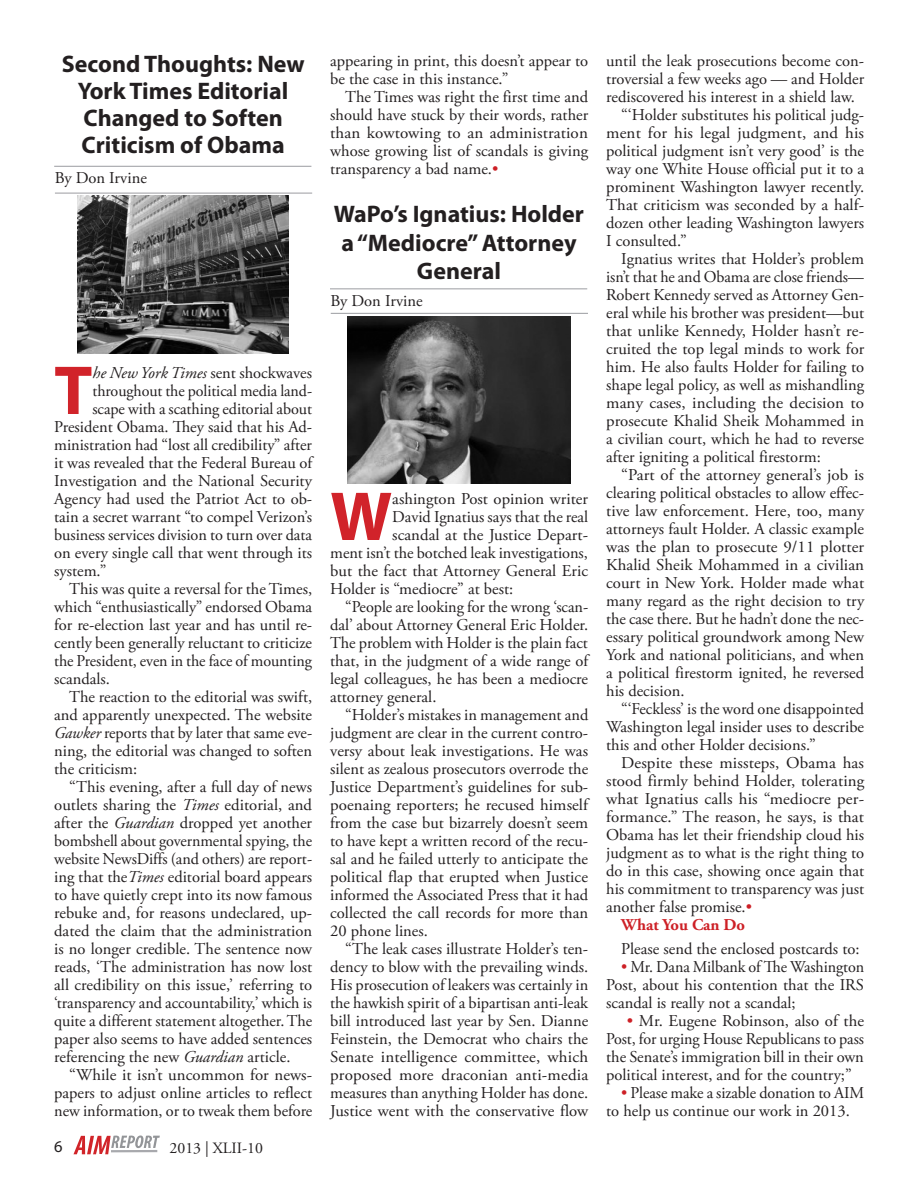
<style>
.page{position:relative;width:918px;height:1188px;background:#fff}
.page>*{position:absolute;margin:0;border:0;box-sizing:border-box;transform-origin:0 0}
.Body_First{font:700 69.9px "Myriad Pro";color:#d1232a}
.PullQuote_in_story{font:700 24px/27px "Myriad Pro";color:#231f20;text-align:center}
.Head_1{font:700 24px/28.5px "Myriad Pro";color:#231f20;text-align:center}
.PullQuote_in_story-2{font:16.5px/18px "Adobe Garamond Pro";color:#231f20;text-align:justify}
.Body_First-2{font:16.5px "Adobe Garamond Pro";color:#231f20}
.Subhead{font:16.5px/18px "Adobe Garamond Pro";color:#231f20;text-align:justify}
.Body_First-3{font:italic 16.5px "Adobe Garamond Pro";color:#231f20}
.continued_slug{font:16.5px "Adobe Garamond Pro";color:#231f20}
.PullQuote_in_story-3{font:700 16.5px "Adobe Garamond Pro";color:#cd2026}
.t1{font:16.5px "Myriad Pro";color:#231f20}
.t2{font:15.75px "Adobe Garamond Pro";color:#231f20}
.t3{font:15px "Adobe Garamond Pro";color:#231f20}
.s1{color:#cd2026}
.s2{font-style:normal}
.s3{font-style:italic}
</style>
<div class="page">
<svg style="left:74px;top:1135px;width:86px;height:19px"></svg>
<hr style="left:111px;top:1150px;width:46px;height:2px;background:#a8a9ad">
<img style="left:348px;top:317px;width:222px;height:166px">
<img style="left:77px;top:195px;width:212px;height:159px">
<hr style="left:54px;top:166px;width:257px;height:1px;background:#a6a7ab">
<hr style="left:55px;top:193px;width:257px;height:1px;background:#a6a7ab">
<hr style="left:330px;top:288px;width:257px;height:1px;background:#a6a7ab">
<hr style="left:331px;top:313px;width:257px;height:1px;background:#a6a7ab">
<p class="PullQuote_in_story" style="left:62px;top:50px;width:244px">Second Thoughts: New<br>York Times Editorial<br>Changed to Soften<br>Criticism of Obama</p>
<p class="continued_slug" style="left:55px;top:168px;width:94px">By Don Irvine</p>
<p class="PullQuote_in_story-2" style="left:330px;top:52px;width:260px">appearing in print, this doesn’t appear to be the case in this instance.”</p>
<p class="PullQuote_in_story-2" style="left:330px;top:88px;width:260px;text-indent:15px">The Times was right the first time and should have stuck by their words, rather than kowtowing to an administration whose growing list of scandals is giving transparency a bad name.<span class="s1">•</span></p>
<p class="Head_1" style="left:334px;top:199px;width:252px">WaPo’s Ignatius: Holder a “Mediocre” Attorney<br>General</p>
<p class="continued_slug" style="left:331px;top:290px;width:94px">By Don Irvine</p>
<p class="Body_First" style="left:54px;top:345px;width:40px">T</p>
<p class="Body_First-3" style="left:92px;top:363px;width:221px">he New York Times <span class="s2">sent shockwaves</span></p>
<p class="Body_First-2" style="left:92px;top:381px;width:221px">throughout the political media land-</p>
<p class="Body_First-2" style="left:92px;top:399px;width:221px">scape with a scathing editorial about</p>
<p class="Body_First-2" style="left:54px;top:417px;width:260px">President Obama. They said that his Ad-</p>
<p class="Body_First-2" style="left:54px;top:435px;width:259px">ministration had “lost all credibility” after</p>
<p class="Body_First-2" style="left:54px;top:453px;width:260px">it was revealed that the Federal Bureau of</p>
<p class="Body_First-2" style="left:54px;top:471px;width:259px">Investigation and the National Security</p>
<p class="Body_First-2" style="left:54px;top:489px;width:260px">Agency had used the Patriot Act to ob-</p>
<p class="Body_First-2" style="left:54px;top:507px;width:260px">tain a secret warrant “to compel Verizon’s</p>
<p class="Body_First-2" style="left:54px;top:525px;width:259px">business services division to turn over data</p>
<p class="Body_First-2" style="left:54px;top:543px;width:259px">on every single call that went through its</p>
<p class="Body_First-2" style="left:54px;top:561px;width:54px">system.”</p>
<p class="PullQuote_in_story-2" style="left:54px;top:580px;width:260px;text-indent:15px">This was quite a reversal for the Times, which “enthusiastically” endorsed Obama for re-election last year and has until re&shy;cently been generally reluctant to criticize the President, even in the face of mounting scandals.</p>
<p class="PullQuote_in_story-2" style="left:54px;top:688px;width:260px;text-indent:15px">The reaction to the editorial was swift, and apparently unexpected. The website <span class="s3">Gawker</span> reports that by later that same eve&shy;ning, the editorial was changed to soften the criticism:</p>
<p class="PullQuote_in_story-2" style="left:54px;top:778px;width:260px;text-indent:15px">“This evening, after a full day of news outlets sharing the <span class="s3">Times</span> editorial, and after the <span class="s3">Guardian</span> dropped yet another bombshell about governmental spying, the website NewsDiffs (and others) are report&shy;ing that the<span class="s3">Times</span> editorial board appears to have quietly crept into its now famous rebuke and, for reasons undeclared, up&shy;dated the claim that the administration is no longer credible. The sentence now reads, ‘The administration has now lost all credibility on this issue,’ referring to ‘transparency and accountability,’ which is quite a different statement altogether. The paper also seems to have added sentences referencing the new <span class="s3">Guardian</span> article.</p>
<p class="PullQuote_in_story-2" style="left:54px;top:1066px;width:260px;text-indent:15px">“While it isn’t uncommon for news&shy;papers to adjust online articles to reflect new information, or to tweak them before</p>
<p class="t2" style="left:170px;top:1138px;width:95px">2013 | XLII-10</p>
<p class="t1" style="left:54px;top:1136px;width:10px">6</p>
<p class="t3" style="left:170px;top:1138px;width:75px">June-B 2011</p>
<p class="Body_First" style="left:330px;top:471px;width:64px">W</p>
<p class="Body_First-2" style="left:392px;top:489px;width:197px">ashington Post opinion writer</p>
<p class="Body_First-2" style="left:392px;top:507px;width:197px">David Ignatius says that the real</p>
<p class="Body_First-2" style="left:392px;top:525px;width:197px">scandal at the Justice Depart-</p>
<p class="Body_First-2" style="left:330px;top:543px;width:259px">ment isn’t the botched leak investigations,</p>
<p class="Body_First-2" style="left:330px;top:561px;width:259px">but the fact that Attorney General Eric</p>
<p class="Body_First-2" style="left:330px;top:579px;width:185px">Holder is “mediocre” at best:</p>
<p class="PullQuote_in_story-2" style="left:330px;top:598px;width:260px;text-indent:15px">“People are looking for the wrong ‘scan&shy;dal’ about Attorney General Eric Holder.<br>The problem with Holder is the plain fact that, in the judgment of a wide range of legal colleagues, he has been a mediocre attorney general.</p>
<p class="PullQuote_in_story-2" style="left:330px;top:706px;width:260px;text-indent:15px">“Holder’s mistakes in management and judgment are clear in the current contro&shy;versy about leak investigations. He was silent as zealous prosecutors overrode the Justice Department’s guidelines for sub&shy;poenaing reporters; he recused himself from the case but bizarrely doesn’t seem to have kept a written record of the recu&shy;sal and he failed utterly to anticipate the political flap that erupted when Justice informed the Associated Press that it had collected the call records for more than 20 phone lines.</p>
<p class="PullQuote_in_story-2" style="left:330px;top:940px;width:260px;text-indent:15px">“The leak cases illustrate Holder’s ten&shy;dency to blow with the prevailing winds.<br>His prosecution of leakers was certainly in the hawkish spirit of a bipartisan anti-leak bill introduced last year by Sen. Dianne Feinstein, the Democrat who chairs the Senate intelligence committee, which proposed more draconian anti-media measures than anything Holder has done.<br>Justice went with the conservative flow</p>
<p class="PullQuote_in_story-2" style="left:606px;top:52px;width:260px">until the leak prosecutions become con&shy;troversial a few weeks ago — and Holder rediscovered his interest in a shield law.</p>
<p class="PullQuote_in_story-2" style="left:606px;top:106px;width:260px;text-indent:15px">“‘Holder substitutes his political judg&shy;ment for his legal judgment, and his political judgment isn’t very good’ is the way one White House official put it to a prominent Washington lawyer recently.<br>That criticism was seconded by a half&shy;dozen other leading Washington lawyers I consulted.”</p>
<p class="PullQuote_in_story-2" style="left:606px;top:250px;width:260px;text-indent:15px">Ignatius writes that Holder’s problem isn’t that he and Obama are close friends— Robert Kennedy served as Attorney Gen&shy;eral while his brother was president—but that unlike Kennedy, Holder hasn’t re&shy;cruited the top legal minds to work for him. He also faults Holder for failing to shape legal policy, as well as mishandling many cases, including the decision to prosecute Khalid Sheik Mohammed in a civilian court, which he had to reverse after igniting a political firestorm:</p>
<p class="PullQuote_in_story-2" style="left:606px;top:466px;width:260px;text-indent:15px">“Part of the attorney general’s job is clearing political obstacles to allow effec&shy;tive law enforcement. Here, too, many attorneys fault Holder. A classic example was the plan to prosecute 9/11 plotter Khalid Sheik Mohammed in a civilian court in New York. Holder made what many regard as the right decision to try the case there. But he hadn’t done the nec&shy;essary political groundwork among New York and national politicians, and when a political firestorm ignited, he reversed his decision.</p>
<p class="PullQuote_in_story-2" style="left:606px;top:700px;width:259px;text-indent:15px">“‘Feckless’ is the word one disappointed Washington legal insider uses to describe this and other Holder decisions.”</p>
<p class="PullQuote_in_story-2" style="left:606px;top:754px;width:260px;text-indent:15px">Despite these missteps, Obama has stood firmly behind Holder, tolerating what Ignatius calls his “mediocre per&shy;formance.” The reason, he says, is that Obama has let their friendship cloud his judgment as to what is the right thing to do in this case, showing once again that his commitment to transparency was just another false promise.<span class="s1">•</span></p>
<p class="PullQuote_in_story-3" style="left:621px;top:915px;width:125px">What You Can Do</p>
<p class="Subhead" style="left:621px;top:940px;width:240px">Please send the enclosed postcards to:</p>
<p class="Subhead" style="left:606px;top:958px;width:259px;text-indent:15px"><span class="s1">•</span> Mr. Dana Milbank of The Washington Post, about his contention that the IRS scandal is really not a scandal;</p>
<p class="Subhead" style="left:606px;top:1012px;width:259px;text-indent:21px"><span class="s1">•</span> Mr. Eugene Robinson, also of the Post, for urging House Republicans to pass the Senate’s immigration bill in their own political interest, and for the country;”</p>
<p class="Subhead" style="left:606px;top:1084px;width:260px;text-indent:15px"><span class="s1">•</span> Please make a sizable donation to AIM to help us continue our work in 2013.</p>
</div>
